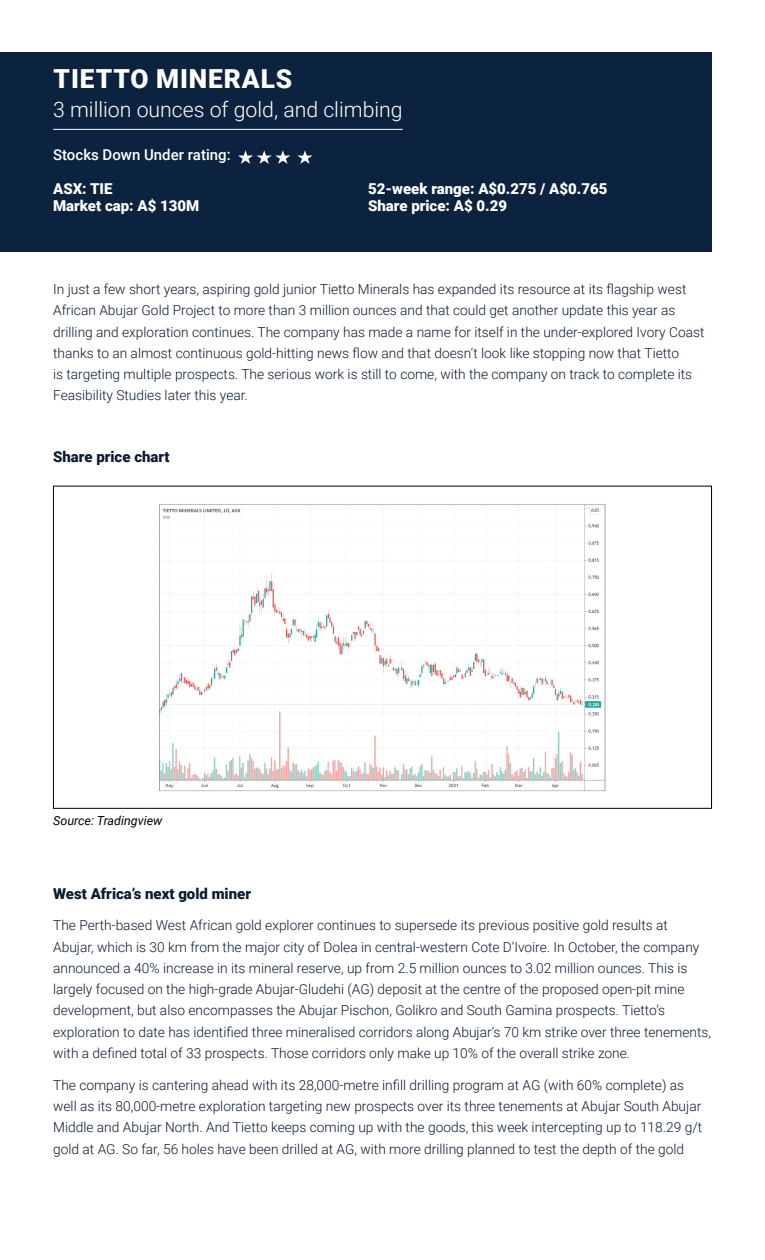
<style>
.page{position:relative;width:765px;height:1260px;background:#fff}
.page>*{position:absolute;margin:0;border:0;box-sizing:border-box;transform-origin:0 0}
.t1{font:900 26.25px "Roboto";letter-spacing:.035em;color:#fff}
.t2{font:300 21.25px "Roboto";color:#fff}
.t3{font:900 15px "Roboto";color:#fff}
.t4{font:900 15px "Roboto";color:#0b1b31}
.t5{font:500 15px "Roboto";color:#fff}
.t6{font:300 13.75px/21.2px "Roboto";color:#0b1b31}
.t7{font:italic 12.5px "Roboto";color:#000}
</style>
<div class="page">
<div style="left:0;top:52px;width:712px;height:200px;background:#0c233f"></div>
<hr style="left:53px;top:129px;width:350px;height:1px;background:#fff">
<img style="left:159px;top:504px;width:447px;height:287px">
<svg style="left:238px;top:150px;width:52px;height:14px"></svg>
<svg style="left:297px;top:150px;width:16px;height:14px"></svg>
<h1 class="t1" style="left:54px;top:61px;width:240px">TIETTO MINERALS</h1>
<h2 class="t2" style="left:53px;top:95px;width:351px">3 million ounces of gold, and climbing</h2>
<p class="t5" style="left:53px;top:144px;width:179px">Stocks Down Under rating:</p>
<p class="t3" style="left:53px;top:179px;width:61px">ASX: TIE</p>
<p class="t3" style="left:368px;top:179px;width:241px">52-week range: A$0.275 / A$0.765</p>
<p class="t3" style="left:53px;top:195px;width:148px">Market cap: A$ 130M</p>
<p class="t3" style="left:368px;top:195px;width:140px">Share price: A$ 0.29</p>
<p class="t6" style="left:53px;top:278px;width:653px">In just a few short years, aspiring gold junior Tietto Minerals has expanded its resource at its flagship west African Abujar Gold Project to more than 3 million ounces and that could get another update this year as drilling and exploration continues. The company has made a name for itself in the under-explored Ivory Coast thanks to an almost continuous gold-hitting news flow and that doesn’t look like stopping now that Tietto<br>is targeting multiple prospects. The serious work is still to come, with the company on track to complete its Feasibility Studies later this year.</p>
<p class="t4" style="left:53px;top:446px;width:118px">Share price chart</p>
<p class="t7" style="left:53px;top:812px;width:111px">Source: Tradingview</p>
<p class="t4" style="left:53px;top:883px;width:199px">West Africa’s next gold miner</p>
<p class="t6" style="left:53px;top:914px;width:659px">The Perth-based West African gold explorer continues to supersede its previous positive gold results at Abujar, which is 30 km from the major city of Dolea in central-western Cote D’Ivoire. In October, the company announced a 40% increase in its mineral reserve, up from 2.5 million ounces to 3.02 million ounces. This is largely focused on the high-grade Abujar-Gludehi (AG) deposit at the centre of the proposed open-pit mine development, but also encompasses the Abujar Pischon, Golikro and South Gamina prospects. Tietto’s exploration to date has identified three mineralised corridors along Abujar’s 70 km strike over three tenements, with a defined total of 33 prospects. Those corridors only make up 10% of the overall strike zone.</p>
<p class="t6" style="left:53px;top:1074px;width:651px">The company is cantering ahead with its 28,000-metre infill drilling program at AG (with 60% complete) as well as its 80,000-metre exploration targeting new prospects over its three tenements at Abujar South Abujar Middle and Abujar North. And Tietto keeps coming up with the goods, this week intercepting up to 118.29 g/t gold at AG. So far, 56 holes have been drilled at AG, with more drilling planned to test the depth of the gold</p>
</div>
